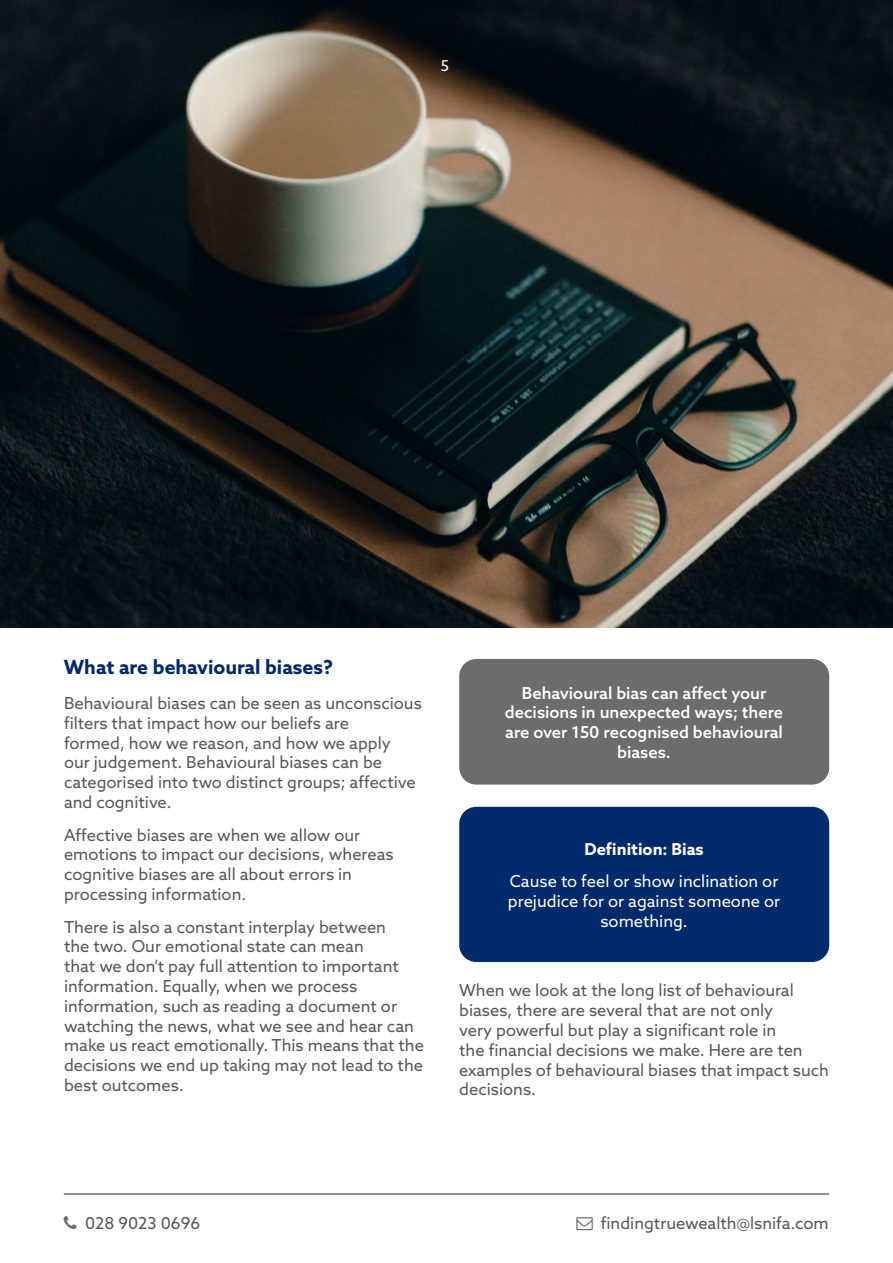
<style>
.page{position:relative;width:893px;height:1263px;background:#fff}
.page>*{position:absolute;margin:0;border:0;box-sizing:border-box;transform-origin:0 0}
.t1{font:700 19.5px "Azo Sans";color:#002a6c}
.t2{font:16.5px/19.8px "Azo Sans";color:#575756}
.t3{font:500 16.5px/19.8px "Azo Sans";color:#fff;text-align:center}
.t4{font:16.5px/19.8px "Azo Sans";color:#fff;text-align:center}
.t5{font:700 16.5px "Azo Sans";color:#fff}
.t6{font:15px "Azo Sans";color:#fff}
</style>
<div class="page">
<img style="left:0;top:0;width:893px;height:627px">
<div style="left:459px;top:807px;width:370px;height:155px;background:#002a6c;border-radius:17px"></div>
<div style="left:459px;top:659px;width:370px;height:125px;background:#6c6c6c;border-radius:17px"></div>
<hr style="left:64px;top:1193px;width:765px;height:2px;background:#6c6c6c">
<p class="t6" style="left:441px;top:56px;width:10px">5</p>
<p class="t1" style="left:64px;top:654px;width:271px">What are behavioural biases?</p>
<p class="t2" style="left:64px;top:693px;width:359px">Behavioural biases can be seen as unconscious filters that impact how our beliefs are<br>formed, how we reason, and how we apply<br>our judgement. Behavioural biases can be categorised into two distinct groups; affective and cognitive.</p>
<p class="t2" style="left:64px;top:824px;width:331px">Affective biases are when we allow our emotions to impact our decisions, whereas cognitive biases are all about errors in processing information.</p>
<p class="t2" style="left:64px;top:916px;width:361px">There is also a constant interplay between<br>the two. Our emotional state can mean<br>that we don’t pay full attention to important information. Equally, when we process information, such as reading a document or watching the news, what we see and hear can make us react emotionally. This means that the decisions we end up taking may not lead to the best outcomes.</p>
<p class="t3" style="left:505px;top:683px;width:280px">Behavioural bias can affect your decisions in unexpected ways; there are over 150 recognised behavioural biases.</p>
<p class="t5" style="left:584px;top:838px;width:121px">Definition: Bias</p>
<p class="t4" style="left:508px;top:871px;width:274px">Cause to feel or show inclination or prejudice for or against someone or something.</p>
<p class="t2" style="left:459px;top:980px;width:371px">When we look at the long list of behavioural biases, there are several that are not only<br>very powerful but play a significant role in<br>the financial decisions we make. Here are ten examples of behavioural biases that impact such decisions.</p>
<p class="t2" style="left:85px;top:1213px;width:117px">028 9023 0696</p>
<p class="t2" style="left:601px;top:1213px;width:229px">findingtruewealth@lsnifa.com</p>
</div>
